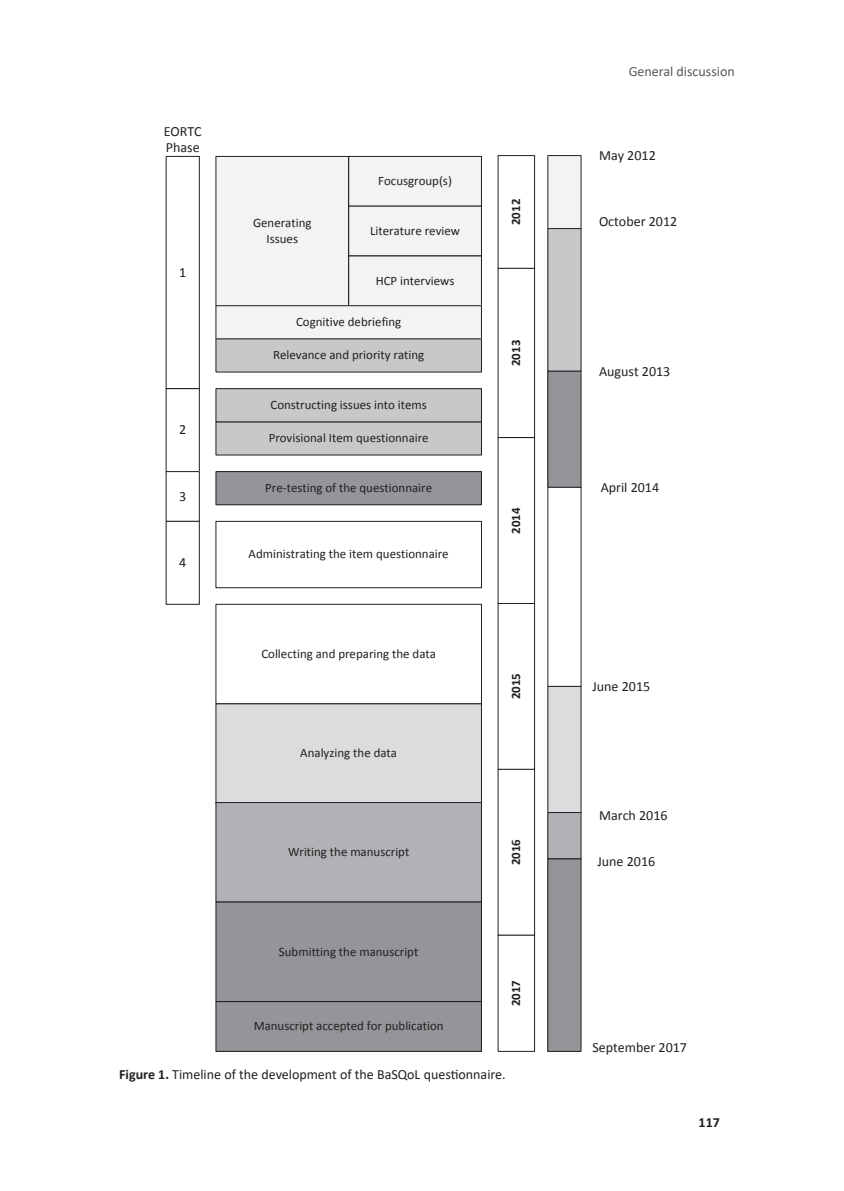
<style>
.page{position:relative;width:844px;height:1191px;background:#fff}
.page>*{position:absolute;margin:0;border:0;box-sizing:border-box;transform-origin:0 0}
.t1{font:14px/16.8px "CALIBRI";color:#231f20}
.t2{font:14px "Calibri";color:#231f20}
.t3{font:14px "Calibri";color:#57585a}
.t4{font:700 14px "Calibri";color:#231f20}
.t5{font:12.95px/15.4px "CALIBRI";color:#231f20;text-align:center}
.t6{font:700 12.95px "CALIBRI";color:#231f20}
.s1{font-weight:700}
</style>
<div class="page">
<div style="left:166px;top:156px;width:34px;height:233px;border:1px solid #231f20"></div>
<div style="left:166px;top:388px;width:34px;height:84px;border:1px solid #231f20"></div>
<div style="left:166px;top:471px;width:34px;height:51px;border:1px solid #231f20"></div>
<div style="left:166px;top:521px;width:34px;height:84px;border:1px solid #231f20"></div>
<div style="left:216px;top:156px;width:132px;height:150px;background:#f2f3f4"></div>
<div style="left:216px;top:156px;width:133px;height:150px;border:1px solid #231f20"></div>
<div style="left:348px;top:156px;width:133px;height:50px;background:#f2f3f4"></div>
<div style="left:348px;top:156px;width:133px;height:50px;border:1px solid #231f20"></div>
<div style="left:348px;top:206px;width:133px;height:50px;background:#f2f3f4"></div>
<div style="left:348px;top:206px;width:133px;height:50px;border:1px solid #231f20"></div>
<div style="left:348px;top:256px;width:133px;height:50px;background:#f2f3f4"></div>
<div style="left:216px;top:306px;width:265px;height:33px;background:#f2f3f4"></div>
<div style="left:216px;top:305px;width:265px;height:34px;border:1px solid #231f20"></div>
<div style="left:216px;top:339px;width:265px;height:33px;background:#c7c8ca"></div>
<div style="left:216px;top:422px;width:265px;height:33px;background:#c7c8ca"></div>
<div style="left:216px;top:389px;width:265px;height:33px;background:#c7c8ca"></div>
<div style="left:216px;top:388px;width:265px;height:34px;border:1px solid #231f20"></div>
<div style="left:216px;top:471px;width:265px;height:34px;background:#939598"></div>
<div style="left:216px;top:471px;width:265px;height:34px;border:1px solid #231f20"></div>
<div style="left:216px;top:521px;width:265px;height:67px;border:1px solid #231f20"></div>
<div style="left:216px;top:604px;width:265px;height:100px;border:1px solid #231f20"></div>
<div style="left:216px;top:704px;width:265px;height:99px;background:#dbdcde"></div>
<div style="left:216px;top:703px;width:265px;height:100px;border:1px solid #231f20"></div>
<div style="left:216px;top:802px;width:265px;height:100px;background:#b1b2b6"></div>
<div style="left:216px;top:802px;width:265px;height:100px;border:1px solid #231f20"></div>
<div style="left:216px;top:902px;width:265px;height:99px;background:#939598"></div>
<div style="left:216px;top:902px;width:265px;height:99px;border:1px solid #231f20"></div>
<div style="left:216px;top:1001px;width:265px;height:50px;background:#939598"></div>
<div style="left:216px;top:1001px;width:265px;height:50px;border:1px solid #231f20"></div>
<div style="left:547px;top:156px;width:34px;height:72px;background:#f2f3f4"></div>
<div style="left:547px;top:228px;width:34px;height:143px;background:#c7c8ca"></div>
<div style="left:547px;top:371px;width:34px;height:116px;background:#939598"></div>
<div style="left:547px;top:371px;width:34px;height:116px;border:1px solid #231f20"></div>
<div style="left:547px;top:686px;width:34px;height:126px;background:#dbdcde"></div>
<div style="left:547px;top:812px;width:34px;height:47px;background:#b1b2b6"></div>
<div style="left:547px;top:812px;width:34px;height:47px;border:1px solid #231f20"></div>
<div style="left:547px;top:859px;width:34px;height:192px;background:#939598"></div>
<div style="left:547px;top:858px;width:34px;height:193px;border:1px solid #231f20"></div>
<p class="t1" style="left:164px;top:123px;width:40px">EORTC<br>Phase</p>
<p class="t1" style="left:179px;top:264px;width:9px">1</p>
<p class="t1" style="left:179px;top:421px;width:9px">2</p>
<p class="t1" style="left:179px;top:488px;width:9px">3</p>
<p class="t1" style="left:179px;top:554px;width:9px">4</p>
<p class="t5" style="left:253px;top:215px;width:60px">Generating<br>Issues</p>
<p class="t5" style="left:378px;top:173px;width:75px">Focusgroup(s)</p>
<p class="t5" style="left:370px;top:223px;width:91px">Literature review</p>
<p class="t5" style="left:375px;top:273px;width:80px">HCP interviews</p>
<p class="t5" style="left:296px;top:314px;width:107px">Cognitive debriefing</p>
<p class="t5" style="left:273px;top:347px;width:153px">Relevance and priority rating</p>
<p class="t5" style="left:270px;top:397px;width:158px">Constructing issues into items</p>
<p class="t5" style="left:268px;top:430px;width:161px">Provisional Item questionnaire</p>
<p class="t5" style="left:265px;top:480px;width:168px">Pre-testing of the questionnaire</p>
<p class="t5" style="left:248px;top:546px;width:201px">Administrating the item questionnaire</p>
<p class="t5" style="left:261px;top:646px;width:176px">Collecting and preparing the data</p>
<p class="t5" style="left:300px;top:745px;width:98px">Analyzing the data</p>
<p class="t5" style="left:288px;top:844px;width:123px">Writing the manuscript</p>
<p class="t5" style="left:279px;top:943px;width:141px">Submitting the manuscript</p>
<p class="t5" style="left:253px;top:1018px;width:191px">Manuscript accepted for publication</p>
<p class="t6" style="left:507px;top:225px;width:28px;rotate:-90deg">2012</p>
<p class="t6" style="left:507px;top:366px;width:28px;rotate:-90deg">2013</p>
<p class="t6" style="left:507px;top:533px;width:28px;rotate:-90deg">2014</p>
<p class="t6" style="left:507px;top:699px;width:28px;rotate:-90deg">2015</p>
<p class="t6" style="left:507px;top:865px;width:28px;rotate:-90deg">2016</p>
<p class="t6" style="left:507px;top:1006px;width:28px;rotate:-90deg">2017</p>
<p class="t2" style="left:119px;top:1064px;width:388px"><span class="s1">Figure 1.</span> Timeline of the development of the BaSQoL questionnaire.</p>
<p class="t3" style="left:628px;top:62px;width:107px">General discussion</p>
<p class="t1" style="left:599px;top:147px;width:58px">May 2012</p>
<p class="t1" style="left:599px;top:213px;width:80px">October 2012</p>
<p class="t1" style="left:599px;top:363px;width:73px">August 2013</p>
<p class="t1" style="left:600px;top:479px;width:60px">April 2014</p>
<p class="t1" style="left:592px;top:678px;width:59px">June 2015</p>
<p class="t1" style="left:599px;top:806px;width:70px">March 2016</p>
<p class="t1" style="left:597px;top:853px;width:59px">June 2016</p>
<p class="t1" style="left:592px;top:1039px;width:96px">September 2017</p>
<p class="t4" style="left:698px;top:1112px;width:23px">117</p>
</div>
